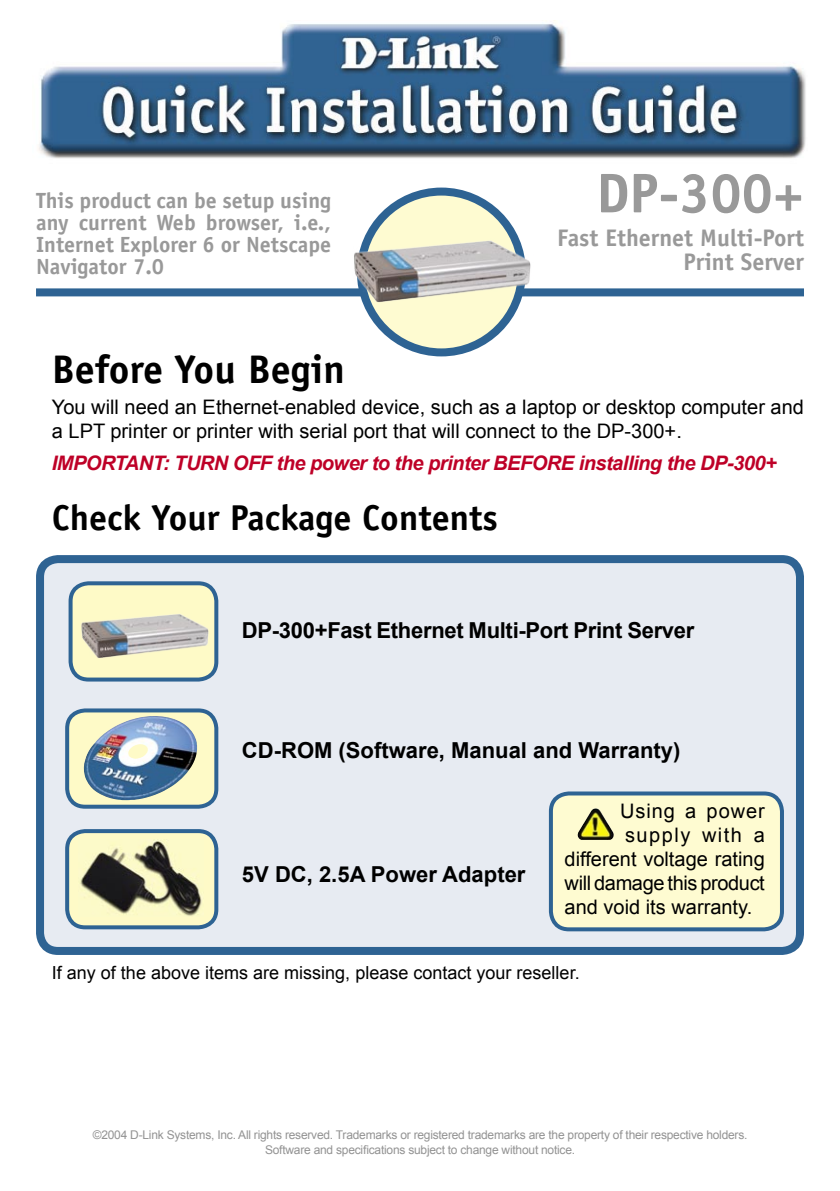
<style>
.page{position:relative;width:840px;height:1191px;background:#fff}
.page>*{position:absolute;margin:0;border:0;box-sizing:border-box;transform-origin:0 0}
.heading_2{font:700 56px "Officina Sans";color:#999}
.t1{font:700 40px "Officina Sans";color:#000}
.t2{font:700 36px "Officina Sans";color:#000}
.t3{font:700 24px "Officina Sans";color:#999}
.t4{font:700 22px "Arial";color:#000}
.t5{font:700 22px/22px "Officina Sans";color:#999;text-align:justify}
.Body_Text_Indent_2{font:20px/24px "Arial";color:#000}
.t6{font:italic 700 20px "Arial";letter-spacing:-.025em;color:#be0027}
.Body_Text_2{font:20px "Arial";color:#000}
.Body_Text_2-2{font:20px "Arial";letter-spacing:-.02em;color:#000}
.Body_Text_2-3{font:20px "Arial";letter-spacing:.045em;color:#000}
.Body_Text_2-4{font:20px "Arial";letter-spacing:.075em;color:#000}
.t7{font:18px "Arial";color:#000}
.t8{font:12px "Arial";letter-spacing:-.02em;color:#939393}
</style>
<div class="page">
<img style="left:39px;top:20px;width:767px;height:139px">
<svg style="left:36px;top:555px;width:768px;height:396px;background:#d9e0ea"></svg>
<svg style="left:63px;top:706px;width:157px;height:100px;background:#c7d2c1"></svg>
<svg style="left:66px;top:579px;width:154px;height:100px;background:#d9dfc3"></svg>
<div style="left:36px;top:288px;width:767px;height:8px;background:#2e6393"></div>
<div style="left:360px;top:191px;width:161px;height:161px;background:#fefbd1;border-radius:50%"></div>
<div style="left:356px;top:187px;width:169px;height:169px;border:8px solid #2e6393;border-radius:50%"></div>
<svg style="left:63px;top:827px;width:157px;height:100px;background:#c5d0c0"></svg>
<svg style="left:546px;top:789px;width:239px;height:140px;background:#ecedcb"></svg>
<img style="left:594px;top:808px;width:19px;height:30px">
<img style="left:78px;top:839px;width:125px;height:77px">
<img style="left:84px;top:716px;width:113px;height:84px">
<img style="left:352px;top:238px;width:181px;height:66px">
<img style="left:80px;top:612px;width:131px;height:47px">
<p class="t5" style="left:36px;top:189px;width:296px">This product can be setup using any current Web browser, i.e., Internet Explorer 6 or Netscape Navigator 7.0</p>
<p class="t1" style="left:52px;top:344px;width:294px">Before You Begin</p>
<p class="heading_2" style="left:596px;top:158px;width:209px">DP-300+</p>
<p class="t3" style="left:556px;top:223px;width:248px">Fast Ethernet Multi-Port</p>
<p class="t3" style="left:683px;top:247px;width:122px">Print Server</p>
<p class="Body_Text_Indent_2" style="left:52px;top:395px;width:753px">You will need an Ethernet-enabled device, such as a laptop or desktop computer and a LPT printer or printer with serial port that will connect to the DP-300+.</p>
<p class="t6" style="left:52px;top:449px;width:726px">IMPORTANT: TURN OFF the power to the printer BEFORE installing the DP-300+</p>
<p class="t2" style="left:52px;top:495px;width:447px">Check Your Package Contents</p>
<p class="t4" style="left:242px;top:615px;width:453px">DP-300+Fast Ethernet Multi-Port Print Server</p>
<p class="t4" style="left:242px;top:736px;width:439px">CD-ROM (Software, Manual and Warranty)</p>
<p class="t4" style="left:242px;top:859px;width:285px">5V DC, 2.5A Power Adapter</p>
<p class="Body_Text_2-3" style="left:620px;top:798px;width:146px">Using a power</p>
<p class="Body_Text_2-4" style="left:624px;top:822px;width:141px">supply with a</p>
<p class="Body_Text_2" style="left:564px;top:846px;width:201px">different voltage rating</p>
<p class="Body_Text_2-2" style="left:564px;top:870px;width:202px">will damage this product</p>
<p class="Body_Text_2" style="left:564px;top:894px;width:189px">and void its warranty.</p>
<p class="t7" style="left:52px;top:961px;width:529px">If any of the above items are missing, please contact your reseller.</p>
<p class="t8" style="left:93px;top:1127px;width:656px">©2004 D-Link Systems, Inc. All rights reserved. Trademarks or registered trademarks are the property of their respective holders.</p>
<p class="t8" style="left:265px;top:1141px;width:311px">Software and specifications subject to change without notice.</p>
</div>
